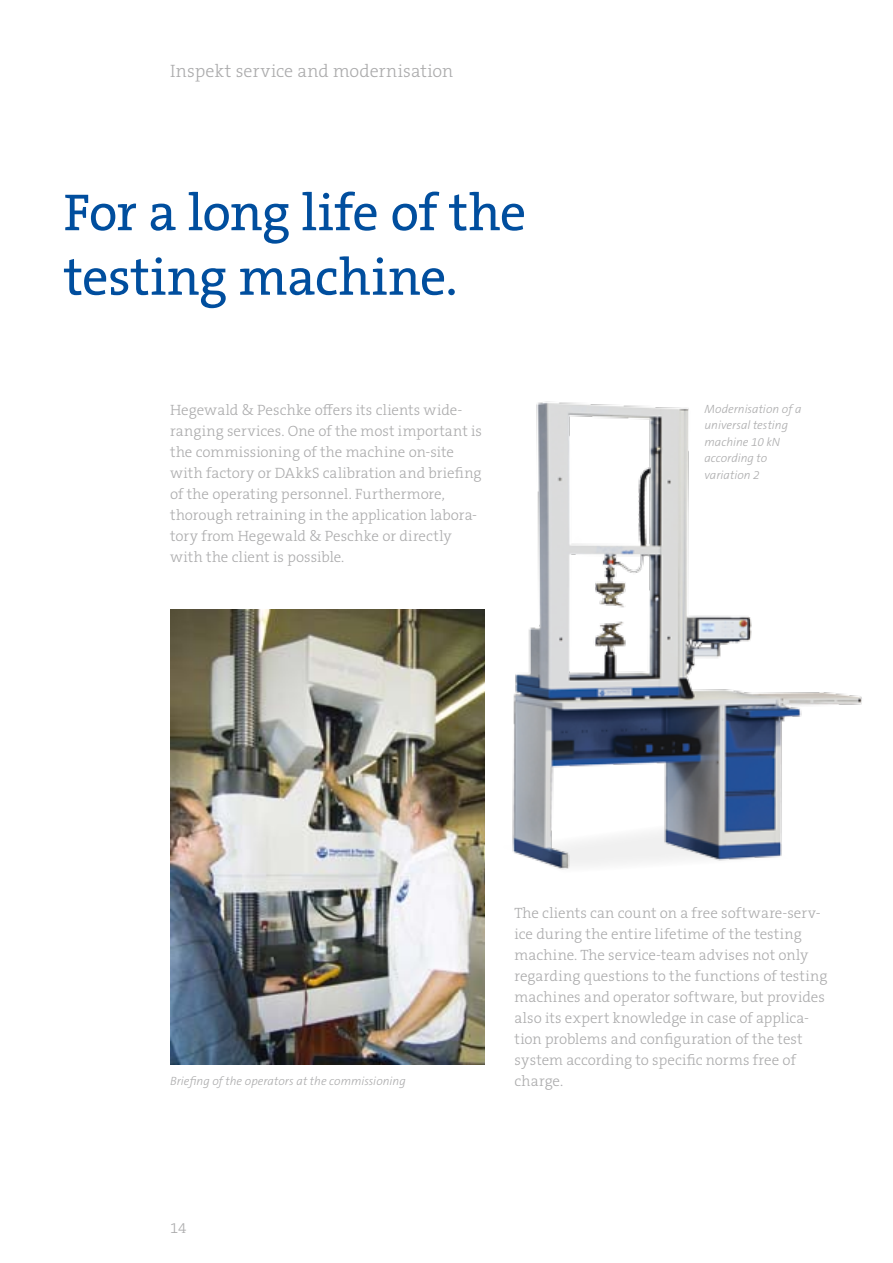
<style>
.page{position:relative;width:893px;height:1263px;background:#fff}
.page>*{position:absolute;margin:0;border:0;box-sizing:border-box;transform-origin:0 0}
.t1{font:52.5px/64.5px "The Serif B W5 Plain";letter-spacing:-.015em;color:#004e9e}
.t2{font:300 18px "The Serif B W3";letter-spacing:.01em;color:#ababac}
.t3{font:300 15px/21px "The Serif B W3";letter-spacing:.005em;color:#ababac}
.t4{font:italic 300 12px/16.5px "The Sans B W3";color:#ababac}
</style>
<div class="page">
<img style="left:170px;top:609px;width:315px;height:455px">
<img style="left:512px;top:401px;width:350px;height:468px">
<p class="t2" style="left:170px;top:59px;width:284px">Inspekt service and modernisation</p>
<h1 class="t1" style="left:64px;top:180px;width:464px">For a long life of the testing machine.</h1>
<p class="t3" style="left:170px;top:400px;width:314px">Hegewald &amp; Peschke offers its clients wide&shy;ranging services. One of the most important is the commissioning of the machine on-site with factory or DAkkS calibration and briefing of the operating personnel. Furthermore, thorough retraining in the application labora&shy;tory from Hegewald &amp; Peschke or directly with the client is possible.</p>
<p class="t4" style="left:704px;top:401px;width:98px">Modernisation of a universal testing machine 10 kN according to variation 2</p>
<p class="t4" style="left:170px;top:1073px;width:237px">Briefing of the operators at the commissioning</p>
<p class="t3" style="left:170px;top:1218px;width:18px">14</p>
<p class="t3" style="left:514px;top:903px;width:314px">The clients can count on a free software-serv&shy;ice during the entire lifetime of the testing machine. The service-team advises not only regarding questions to the functions of testing machines and operator software, but provides also its expert knowledge in case of applica&shy;tion problems and configuration of the test system according to specific norms free of charge.</p>
</div>
